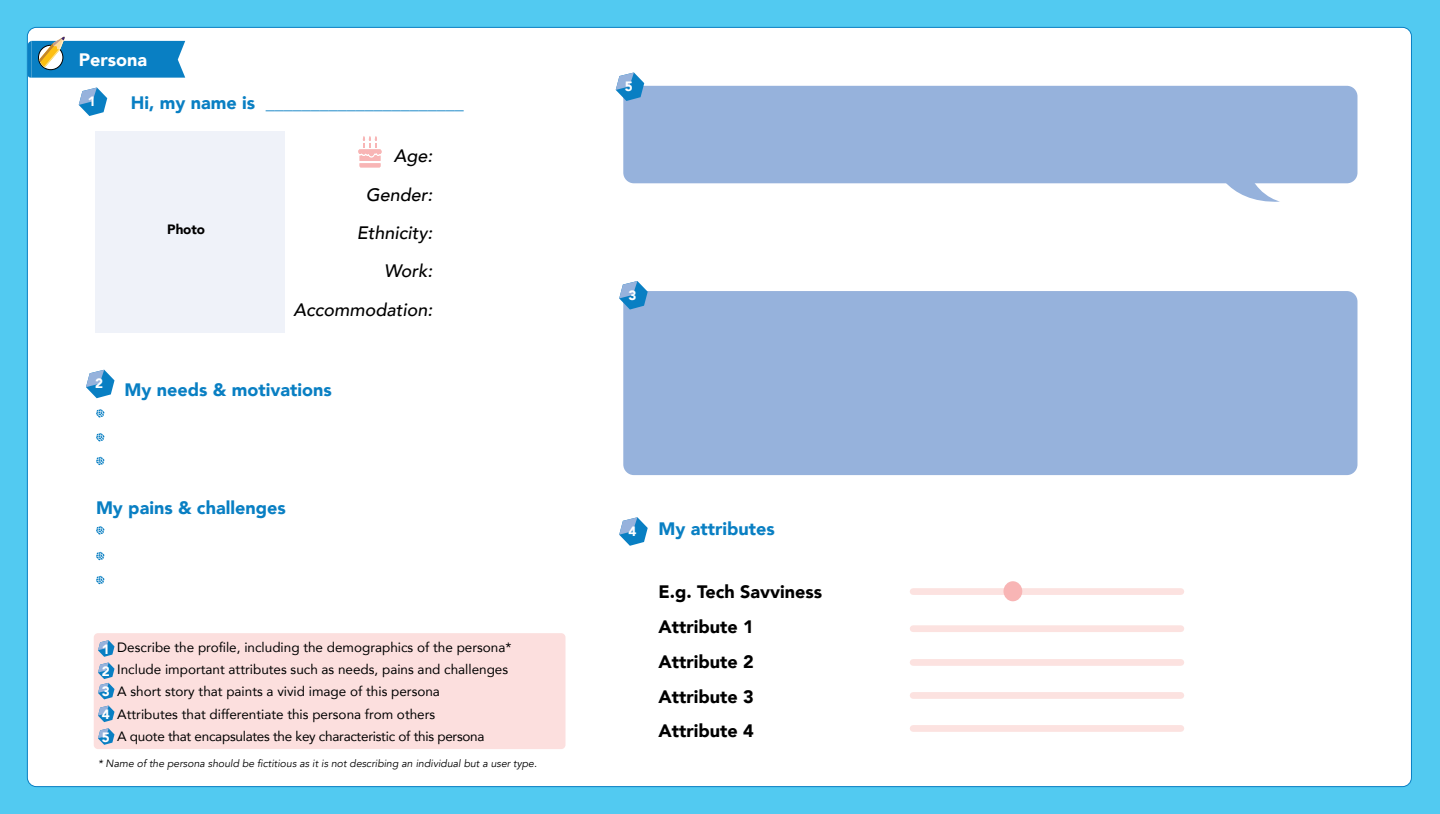
<style>
.page{position:relative;width:1440px;height:814px;background:#52caf1}
.page>*{position:absolute;margin:0;border:0;box-sizing:border-box;transform-origin:0 0}
.t1{font:900 18px "Avenir";color:#097fc3}
.t2{font:900 18px "Avenir";color:#000}
.t3{font:italic 500 18px "Avenir";color:#000}
.t4{font:900 18px "Avenir";color:#fff}
.t5{font:13.5px "Avenir";color:#000}
.t6{font:13.5px "Avenir";letter-spacing:-.02em;color:#000}
.t7{font:900 13.5px "Avenir";color:#fff}
.t8{font:900 13.5px "Avenir";letter-spacing:-.01em;color:#000}
.t9{font:italic 10.5px "Avenir";color:#000}
</style>
<div class="page">
<div style="left:27px;top:27px;width:1384px;height:759px;background:#fff;border-radius:9px"></div>
<div style="left:94px;top:633px;width:472px;height:116px;background:#fcdfde;border-radius:4px"></div>
<svg style="left:358px;top:136px;width:24px;height:31px"></svg>
<svg style="left:79px;top:87px;width:28px;height:29px"></svg>
<svg style="left:86px;top:370px;width:29px;height:28px"></svg>
<svg style="left:96px;top:526px;width:8px;height:8px"></svg>
<svg style="left:96px;top:409px;width:8px;height:8px"></svg>
<svg style="left:96px;top:433px;width:8px;height:8px"></svg>
<div style="left:913px;top:588px;width:268px;height:7px;background:#fce2e0"></div>
<div style="left:1004px;top:581px;width:18px;height:20px;background:#f8b5b5;border-radius:50%"></div>
<div style="left:623px;top:86px;width:734px;height:97px;background:#96b2dc;border-radius:11px"></div>
<svg style="left:1212px;top:183px;width:68px;height:19px"></svg>
<div style="left:623px;top:291px;width:734px;height:184px;background:#96b2dc;border-radius:11px"></div>
<svg style="left:616px;top:72px;width:28px;height:29px"></svg>
<svg style="left:96px;top:457px;width:8px;height:8px"></svg>
<svg style="left:96px;top:552px;width:8px;height:8px"></svg>
<svg style="left:96px;top:576px;width:8px;height:8px"></svg>
<svg style="left:619px;top:281px;width:29px;height:28px"></svg>
<svg style="left:619px;top:517px;width:29px;height:29px"></svg>
<div style="left:95px;top:131px;width:190px;height:201px;background:#eff2f9"></div>
<div style="left:913px;top:625px;width:268px;height:7px;background:#fce2e0"></div>
<div style="left:913px;top:659px;width:268px;height:7px;background:#fce2e0"></div>
<div style="left:913px;top:692px;width:268px;height:7px;background:#fce2e0"></div>
<div style="left:913px;top:725px;width:268px;height:7px;background:#fce2e0"></div>
<svg style="left:98px;top:640px;width:17px;height:59px"></svg>
<svg style="left:98px;top:705px;width:17px;height:17px"></svg>
<svg style="left:98px;top:728px;width:17px;height:17px"></svg>
<svg style="left:28px;top:36px;width:157px;height:42px;background:#3e96c5"></svg>
<p class="t4" style="left:79px;top:44px;width:70px">Persona</p>
<p class="t7" style="left:88px;top:90px;width:9px">1</p>
<p class="t1" style="left:131px;top:87px;width:334px">Hi, my name is ______________________</p>
<p class="t8" style="left:167px;top:218px;width:39px">Photo</p>
<p class="t3" style="left:394px;top:145px;width:40px">Age:</p>
<p class="t3" style="left:366px;top:184px;width:68px">Gender:</p>
<p class="t3" style="left:357px;top:222px;width:77px">Ethnicity:</p>
<p class="t3" style="left:384px;top:260px;width:50px">Work:</p>
<p class="t3" style="left:293px;top:299px;width:141px">Accommodation:</p>
<p class="t7" style="left:95px;top:372px;width:9px">2</p>
<p class="t1" style="left:125px;top:374px;width:209px">My needs &amp; motivations</p>
<p class="t1" style="left:96px;top:492px;width:191px">My pains &amp; challenges</p>
<p class="t5" style="left:117px;top:636px;width:396px">Describe the profile, including the demographics of the persona*</p>
<p class="t5" style="left:117px;top:658px;width:392px">Include important attributes such as needs, pains and challenges</p>
<p class="t5" style="left:117px;top:681px;width:324px">A short story that paints a vivid image of this persona</p>
<p class="t5" style="left:117px;top:703px;width:320px">Attributes that differentiate this persona from others</p>
<p class="t6" style="left:117px;top:725px;width:369px">A quote that encapsulates the key characteristic of this persona</p>
<p class="t7" style="left:102px;top:637px;width:9px">1</p>
<p class="t7" style="left:102px;top:660px;width:9px">2</p>
<p class="t7" style="left:102px;top:680px;width:9px">3</p>
<p class="t7" style="left:102px;top:703px;width:9px">4</p>
<p class="t7" style="left:102px;top:725px;width:9px">5</p>
<p class="t9" style="left:98px;top:757px;width:441px">* Name of the persona should be fictitious as it is not describing an individual but a user type.</p>
<p class="t7" style="left:625px;top:75px;width:9px">5</p>
<p class="t7" style="left:628px;top:283px;width:9px">3</p>
<p class="t7" style="left:628px;top:520px;width:9px">4</p>
<p class="t1" style="left:658px;top:513px;width:118px">My attributes</p>
<p class="t2" style="left:658px;top:576px;width:165px">E.g. Tech Savviness</p>
<p class="t2" style="left:658px;top:611px;width:97px">Attribute 1</p>
<p class="t2" style="left:658px;top:646px;width:97px">Attribute 2</p>
<p class="t2" style="left:658px;top:681px;width:97px">Attribute 3</p>
<p class="t2" style="left:658px;top:715px;width:97px">Attribute 4</p>
</div>
